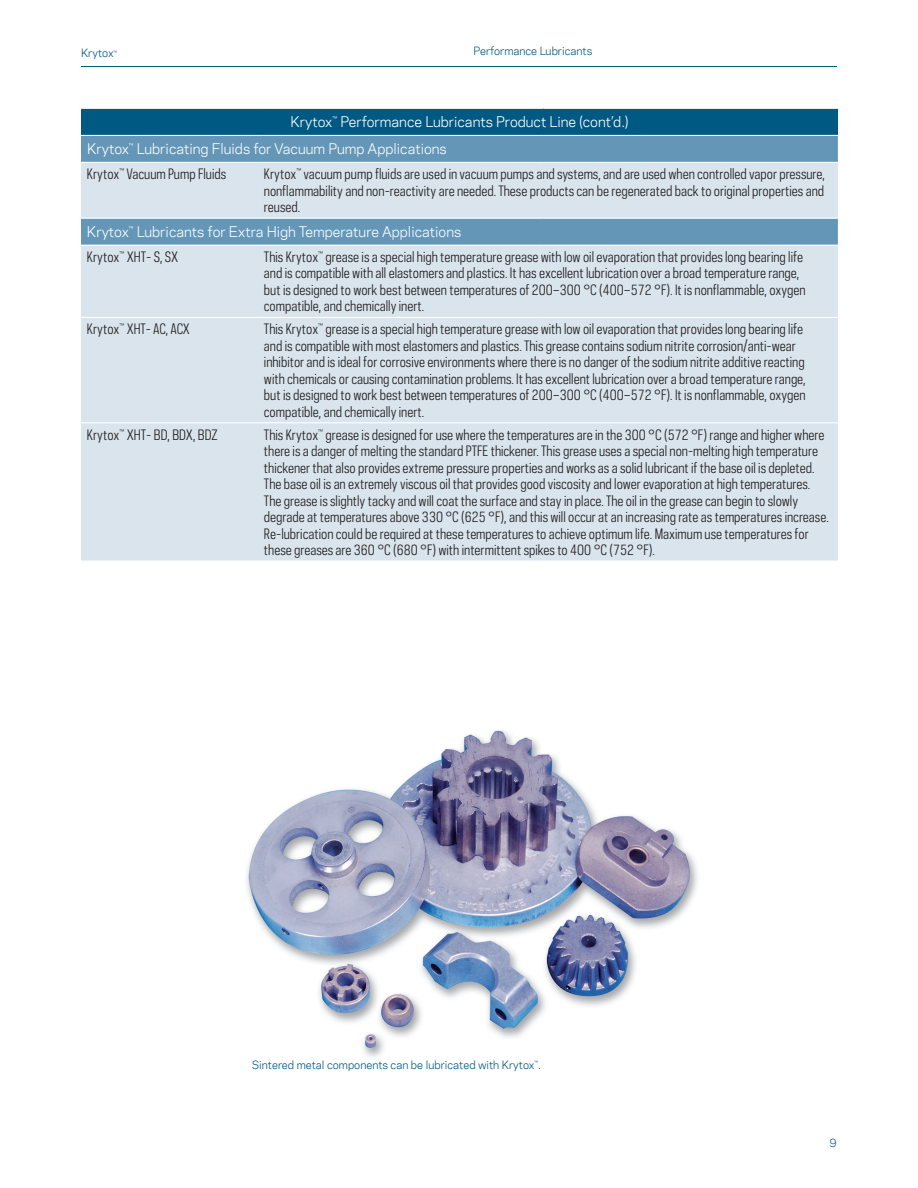
<style>
.page{position:relative;width:918px;height:1188px;background:#fff}
.page>*{position:absolute;margin:0;border:0;box-sizing:border-box;transform-origin:0 0}
.t1{font:13.5px/16.5px "Chemours Sans Cond";color:#231f20}
.t2{font:13.5px/27px "Chemours Sans";color:#fdfefe}
.t3{font:10.5px "Chemours Sans";color:#005982}
.s1{font-size:6.9px}
.s2{color:#fff}
</style>
<div class="page">
<hr style="left:81px;top:66px;width:756px;height:1px;background:#005982">
<img style="left:247px;top:730px;width:451px;height:327px">
<div style="left:81px;top:108px;width:757px;height:27px;background:#005982"></div>
<div style="left:81px;top:136px;width:757px;height:26px;background:#6496b7"></div>
<svg style="left:81px;top:163px;width:757px;height:398px;background:#d1dfe9"></svg>
<hr style="left:81px;top:317px;width:177px;height:1px;background:#fff">
<hr style="left:258px;top:317px;width:285px;height:1px;background:#fff">
<hr style="left:543px;top:317px;width:295px;height:1px;background:#fff">
<hr style="left:81px;top:422px;width:177px;height:1px;background:#fff">
<hr style="left:258px;top:422px;width:285px;height:1px;background:#fff">
<hr style="left:543px;top:422px;width:295px;height:1px;background:#fff">
<hr style="left:81px;top:108px;width:177px;height:1px;background:#fff">
<hr style="left:258px;top:108px;width:285px;height:1px;background:#fff">
<hr style="left:543px;top:108px;width:295px;height:1px;background:#fff">
<hr style="left:81px;top:218px;width:177px;height:1px;background:#fff">
<hr style="left:258px;top:218px;width:285px;height:1px;background:#fff">
<hr style="left:543px;top:218px;width:295px;height:1px;background:#fff">
<hr style="left:81px;top:245px;width:177px;height:1px;background:#fff">
<hr style="left:258px;top:245px;width:285px;height:1px;background:#fff">
<hr style="left:543px;top:245px;width:295px;height:1px;background:#fff">
<p class="t3" style="left:81px;top:45px;width:38px">Krytox<span class="s1">™</span></p>
<p class="t3" style="left:474px;top:44px;width:120px">Performance Lubricants</p>
<p class="t2" style="left:87px;top:108px;width:543px;text-indent:203px"><span class="s2">Krytox</span><sup>™</sup> <span class="s2">Performance Lubricants Product Line (cont’d.)<br></span>Krytox<sup>™</sup> Lubricating Fluids for Vacuum Pump Applications</p>
<p class="t1" style="left:87px;top:166px;width:141px">Krytox<sup>™</sup> Vacuum Pump Fluids</p>
<p class="t1" style="left:264px;top:166px;width:563px;text-align:justify">Krytox<sup>™</sup> vacuum pump fluids are used in vacuum pumps and systems, and are used when controlled vapor pressure, nonflammability and non-reactivity are needed. These products can be regenerated back to original properties and reused.</p>
<p class="t2" style="left:87px;top:218px;width:376px">Krytox<sup>™</sup> Lubricants for Extra High Temperature Applications</p>
<p class="t1" style="left:87px;top:248px;width:93px">Krytox<sup>™</sup> XHT- S, SX</p>
<p class="t1" style="left:264px;top:248px;width:543px">This Krytox<sup>™</sup> grease is a special high temperature grease with low oil evaporation that provides long bearing life and is compatible with all elastomers and plastics. It has excellent lubrication over a broad temperature range, but is designed to work best between temperatures of 200–300 °C (400–572 °F). It is nonflammable, oxygen compatible, and chemically inert.</p>
<p class="t1" style="left:87px;top:321px;width:104px">Krytox<sup>™</sup> XHT- AC, ACX</p>
<p class="t1" style="left:264px;top:321px;width:543px">This Krytox<sup>™</sup> grease is a special high temperature grease with low oil evaporation that provides long bearing life and is compatible with most elastomers and plastics. This grease contains sodium nitrite corrosion/anti-wear inhibitor and is ideal for corrosive environments where there is no danger of the sodium nitrite additive reacting with chemicals or causing contamination problems. It has excellent lubrication over a broad temperature range, but is designed to work best between temperatures of 200–300 °C (400–572 °F). It is nonflammable, oxygen compatible, and chemically inert.</p>
<p class="t1" style="left:87px;top:426px;width:132px">Krytox<sup>™</sup> XHT- BD, BDX, BDZ</p>
<p class="t1" style="left:264px;top:426px;width:566px">This Krytox<sup>™</sup> grease is designed for use where the temperatures are in the 300 °C (572 °F) range and higher where there is a danger of melting the standard PTFE thickener. This grease uses a special non-melting high temperature thickener that also provides extreme pressure properties and works as a solid lubricant if the base oil is depleted.<br>The base oil is an extremely viscous oil that provides good viscosity and lower evaporation at high temperatures.<br>The grease is slightly tacky and will coat the surface and stay in place. The oil in the grease can begin to slowly degrade at temperatures above 330 °C (625 °F), and this will occur at an increasing rate as temperatures increase.<br>Re-lubrication could be required at these temperatures to achieve optimum life. Maximum use temperatures for these greases are 360 °C (680 °F) with intermittent spikes to 400 °C (752 °F).</p>
<p class="t3" style="left:252px;top:1057px;width:291px">Sintered metal components can be lubricated with Krytox<sup>™</sup>.</p>
<p class="t3" style="left:830px;top:1135px;width:9px">9</p>
</div>
